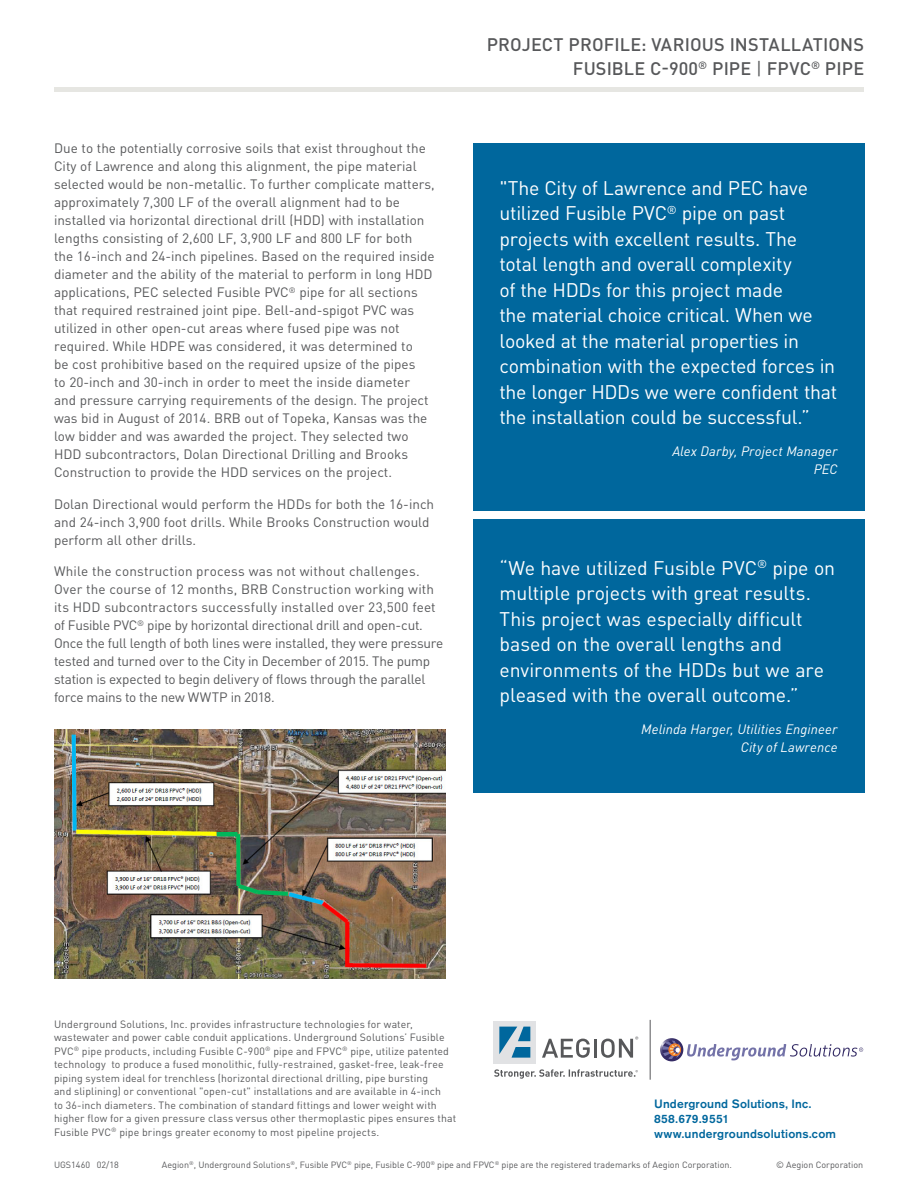
<style>
.page{position:relative;width:918px;height:1188px;background:#fff}
.page>*{position:absolute;margin:0;border:0;box-sizing:border-box;transform-origin:0 0}
.body_copy{font:19.5px/25.5px "DINOT";letter-spacing:-.01em;color:#fff}
.t1{font:500 18px "DINOT";letter-spacing:.01em;color:#57585a}
.body_copy-2{font:13.5px/18px "DINOT";color:#57585a}
.body_copy-3{font:italic 13.5px/18px "DINOT";letter-spacing:.01em;color:#fff;text-align:right}
.t2{font:500 12px "Akzidenz Grotesk BE";letter-spacing:.015em;color:#00679d}
.body_copy-4{font:10.5px/13.5px "DINOT";letter-spacing:.015em;color:#57585a}
.t3{font:9px "DINOT";color:#57585a}
.s1{font-weight:400}
</style>
<div class="page">
<hr style="left:54px;top:87px;width:810px;height:4px;background:#e6e6e2">
<div style="left:473px;top:143px;width:391px;height:368px;background:#00679d"></div>
<div style="left:473px;top:519px;width:391px;height:274px;background:#00679d"></div>
<div style="left:494px;top:1021px;width:42px;height:42px;background:#e1e2e4"></div>
<svg style="left:499px;top:1027px;width:31px;height:31px"></svg>
<svg style="left:542px;top:1039px;width:48px;height:19px"></svg>
<hr style="left:594px;top:1039px;width:3px;height:19px;background:#57585a">
<svg style="left:601px;top:1036px;width:37px;height:22px"></svg>
<hr style="left:650px;top:1020px;width:1px;height:60px;background:#57585a">
<svg style="left:494px;top:1069px;width:144px;height:10px"></svg>
<svg style="left:660px;top:1038px;width:203px;height:23px"></svg>
<img style="left:54px;top:729px;width:391px;height:249px">
<p class="body_copy-2" style="left:54px;top:139px;width:382px">Due to the potentially corrosive soils that exist throughout the City of Lawrence and along this alignment, the pipe material selected would be non-metallic. To further complicate matters, approximately 7,300 LF of the overall alignment had to be installed via horizontal directional drill (HDD) with installation lengths consisting of 2,600 LF, 3,900 LF and 800 LF for both the 16-inch and 24-inch pipelines. Based on the required inside diameter and the ability of the material to perform in long HDD applications, PEC selected Fusible PVC<sup>®</sup> pipe for all sections that required restrained joint pipe. Bell-and-spigot PVC was utilized in other open-cut areas where fused pipe was not required. While HDPE was considered, it was determined to<br>be cost prohibitive based on the required upsize of the pipes<br>to 20-inch and 30-inch in order to meet the inside diameter and pressure carrying requirements of the design. The project was bid in August of 2014. BRB out of Topeka, Kansas was the low bidder and was awarded the project. They selected two HDD subcontractors, Dolan Directional Drilling and Brooks Construction to provide the HDD services on the project.</p>
<p class="body_copy-2" style="left:54px;top:495px;width:382px">Dolan Directional would perform the HDDs for both the 16-inch and 24-inch 3,900 foot drills. While Brooks Construction would perform all other drills.</p>
<p class="body_copy-2" style="left:54px;top:562px;width:391px">While the construction process was not without challenges.<br>Over the course of 12 months, BRB Construction working with its HDD subcontractors successfully installed over 23,500 feet of Fusible PVC<sup>®</sup> pipe by horizontal directional drill and open-cut.<br>Once the full length of both lines were installed, they were pressure tested and turned over to the City in December of 2015. The pump station is expected to begin delivery of flows through the parallel force mains to the new WWTP in 2018.</p>
<p class="t1" style="left:487px;top:33px;width:379px">PROJECT PROFILE: VARIOUS INSTALLATIONS</p>
<p class="t1" style="left:573px;top:57px;width:293px">FUSIBLE C-900<sup>®</sup> PIPE <span class="s1">|</span> FPVC<sup>®</sup> PIPE</p>
<p class="body_copy" style="left:500px;top:175px;width:339px">"The City of Lawrence and PEC have utilized Fusible PVC<sup>®</sup> pipe on past projects with excellent results. The total length and overall complexity<br>of the HDDs for this project made<br>the material choice critical. When we looked at the material properties in combination with the expected forces in the longer HDDs we were confident that the installation could be successful.”</p>
<p class="body_copy-3" style="left:672px;top:442px;width:167px">Alex Darby, Project Manager<br>PEC</p>
<p class="body_copy" style="left:500px;top:555px;width:337px">“We have utilized Fusible PVC<sup>®</sup> pipe on multiple projects with great results.<br>This project was especially difficult based on the overall lengths and environments of the HDDs but we are pleased with the overall outcome.”</p>
<p class="body_copy-3" style="left:641px;top:720px;width:198px">Melinda Harger, Utilities Engineer<br>City of Lawrence</p>
<p class="body_copy-4" style="left:54px;top:1017px;width:404px">Underground Solutions, Inc. provides infrastructure technologies for water, wastewater and power cable conduit applications. Underground Solutions’ Fusible PVC<sup>®</sup> pipe products, including Fusible C-900<sup>®</sup> pipe and FPVC<sup>®</sup> pipe, utilize patented technology to produce a fused monolithic, fully-restrained, gasket-free, leak-free piping system ideal for trenchless (horizontal directional drilling, pipe bursting<br>and sliplining) or conventional "open-cut" installations and are available in 4-inch<br>to 36-inch diameters. The combination of standard fittings and lower weight with higher flow for a given pressure class versus other thermoplastic pipes ensures that Fusible PVC<sup>®</sup> pipe brings greater economy to most pipeline projects.</p>
<p class="t2" style="left:654px;top:1096px;width:159px">Underground Solutions, Inc.</p>
<p class="t2" style="left:654px;top:1111px;width:77px">858.679.9551</p>
<p class="t2" style="left:654px;top:1126px;width:183px">www.undergroundsolutions.com</p>
<p class="t3" style="left:162px;top:1159px;width:572px">Aegion<sup>®</sup>, Underground Solutions<sup>®</sup>, Fusible PVC<sup>®</sup> pipe, Fusible C-900<sup>®</sup> pipe and FPVC<sup>®</sup> pipe are the registered trademarks of Aegion Corporation.</p>
<p class="t3" style="left:776px;top:1159px;width:89px">© Aegion Corporation</p>
<p class="t3" style="left:54px;top:1159px;width:66px">UGS1460 02/18</p>
</div>
